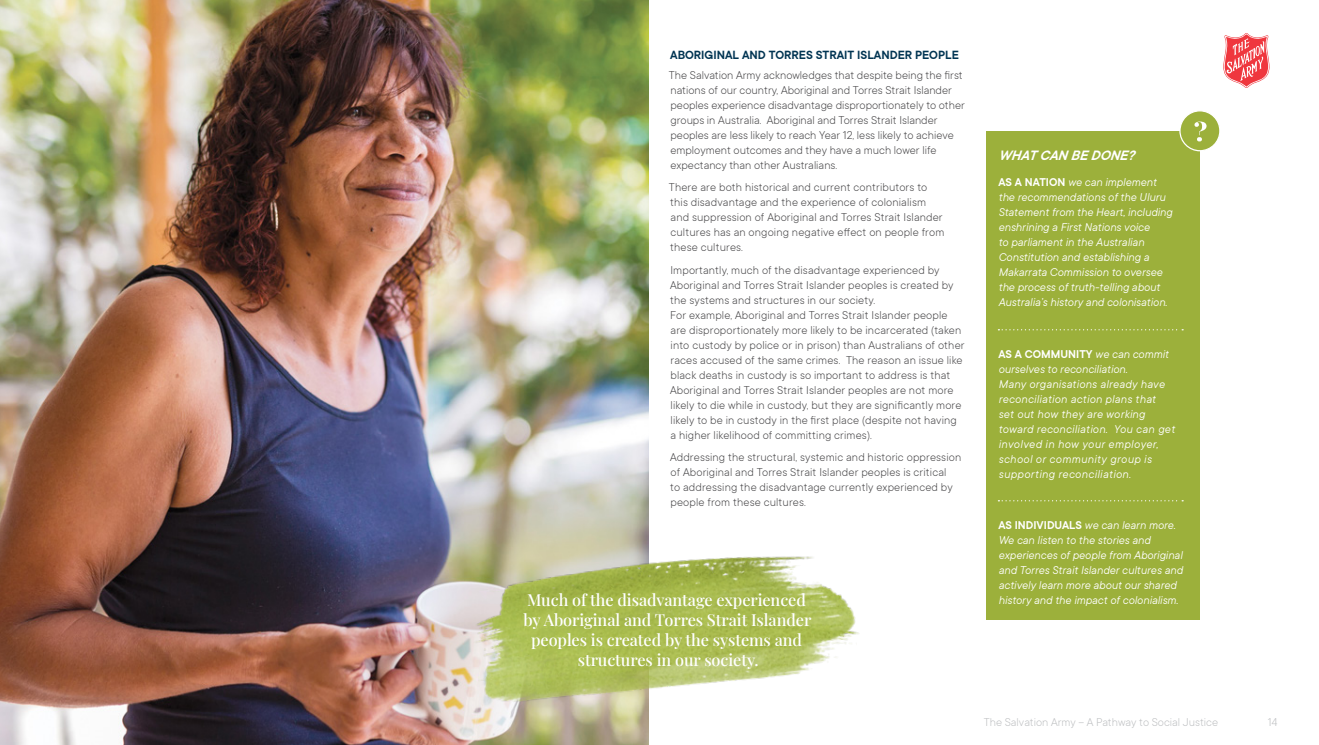
<style>
.page{position:relative;width:1319px;height:745px;background:#fff}
.page>*{position:absolute;margin:0;border:0;box-sizing:border-box;transform-origin:0 0}
.pull_quote{font:500 16.25px/20px "Playfair Display";letter-spacing:-.005em;color:#fff;text-align:center}
.t1{font:italic 600 15px "TT Commons";color:#fff}
.t2{font:600 13.12px "TT Commons";color:#003452}
.t3{font:300 12.5px/15px "TT Commons";letter-spacing:.01em;color:#414042}
.t4{font:italic 12.5px/15px "TT Commons";color:#fff}
.t5{font:italic 12.5px/15px "TT Commons";letter-spacing:.02em;color:#fff}
.t6{font:300 12.5px "TT Commons";color:#bcbec0}
.s1{font-weight:600;font-style:normal}
</style>
<div class="page">
<img style="left:0;top:0;width:648px;height:744px">
<div style="left:985px;top:131px;width:214px;height:488px;background:#9cb03b"></div>
<svg style="left:998px;top:500px;width:184px;height:1px"></svg>
<svg style="left:998px;top:329px;width:184px;height:1px"></svg>
<div style="left:1179px;top:111px;width:40px;height:40px;background:#9cb03b;border-radius:50%"></div>
<div style="left:1179px;top:110px;width:41px;height:41px;border:1px solid #fff;border-radius:50%"></div>
<svg style="left:1194px;top:121px;width:12px;height:20px"></svg>
<img style="left:459px;top:529px;width:400px;height:194px">
<svg style="left:1223px;top:33px;width:46px;height:55px"></svg>
<h2 class="t2" style="left:670px;top:46px;width:290px">ABORIGINAL AND TORRES STRAIT ISLANDER PEOPLE</h2>
<p class="t3" style="left:669px;top:67px;width:297px">The Salvation Army acknowledges that despite being the first nations of our country, Aboriginal and Torres Strait Islander peoples experience disadvantage disproportionately to other groups in Australia. Aboriginal and Torres Strait Islander peoples are less likely to reach Year 12, less likely to achieve employment outcomes and they have a much lower life expectancy than other Australians.</p>
<p class="t3" style="left:669px;top:179px;width:277px">There are both historical and current contributors to this disadvantage and the experience of colonialism and suppression of Aboriginal and Torres Strait Islander cultures has an ongoing negative effect on people from these cultures.</p>
<p class="t3" style="left:670px;top:261px;width:296px">Importantly, much of the disadvantage experienced by Aboriginal and Torres Strait Islander peoples is created by the systems and structures in our society.<br>For example, Aboriginal and Torres Strait Islander people are disproportionately more likely to be incarcerated (taken into custody by police or in prison) than Australians of other races accused of the same crimes. The reason an issue like black deaths in custody is so important to address is that Aboriginal and Torres Strait Islander peoples are not more likely to die while in custody, but they are significantly more likely to be in custody in the first place (despite not having a higher likelihood of committing crimes).</p>
<p class="t3" style="left:670px;top:448px;width:293px">Addressing the structural, systemic and historic oppression of Aboriginal and Torres Strait Islander peoples is critical<br>to addressing the disadvantage currently experienced by people from these cultures.</p>
<h3 class="t1" style="left:998px;top:146px;width:143px">WHATCANBEDONE?</h3>
<h3 class="t4" style="left:998px;top:174px;width:175px"><span class="s1">AS A NATION</span> we can implement the recommendations of the Uluru Statement from the Heart, including enshrining a First Nations voice<br>to parliament in the Australian Constitution and establishing a Makarrata Commission to oversee the process of truth-telling about Australia’s history and colonisation.</h3>
<h3 class="t5" style="left:998px;top:345px;width:178px"><span class="s1">AS A COMMUNITY</span> we can commit ourselves to reconciliation.<br>Many organisations already have reconciliation action plans that<br>set out how they are working toward reconciliation. You can get involved in how your employer, school or community group is supporting reconciliation.</h3>
<h3 class="t4" style="left:998px;top:516px;width:186px"><span class="s1">AS INDIVIDUALS</span> we can learn more.<br>We can listen to the stories and experiences of people from Aboriginal and Torres Strait Islander cultures and actively learn more about our shared</h3>
<p class="pull_quote" style="left:527px;top:588px;width:280px">Much of the disadvantage experienced</p>
<h3 class="t4" style="left:998px;top:591px;width:181px">history and the impact of colonialism.</h3>
<p class="pull_quote" style="left:523px;top:608px;width:289px">by Aboriginal and Torres Strait Islander peoples is created by the systems and structures in our society.</p>
<p class="t6" style="left:983px;top:714px;width:236px">The Salvation Army – A Pathway to Social Justice</p>
<p class="t6" style="left:1267px;top:714px;width:11px">14</p>
</div>
